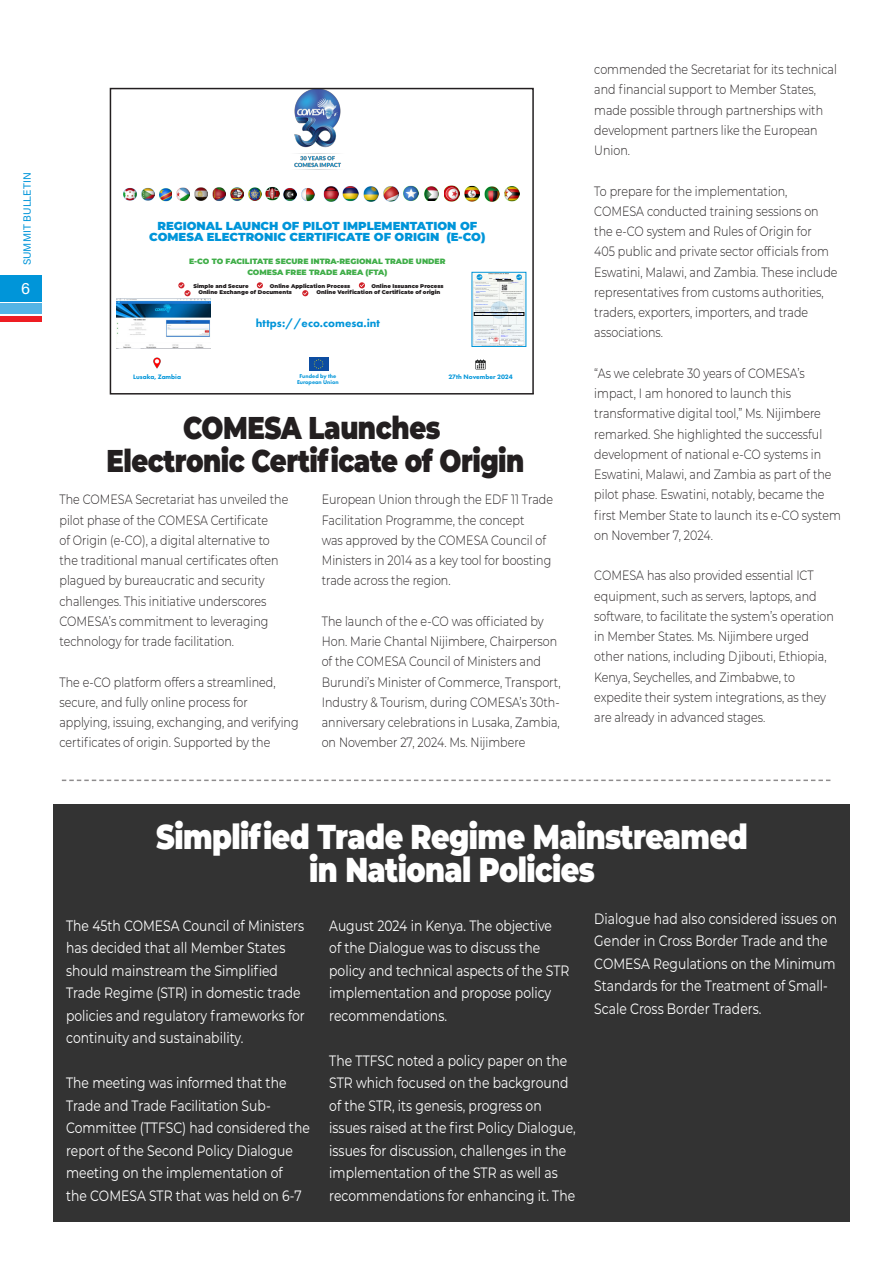
<style>
.page{position:relative;width:893px;height:1263px;background:#fff}
.page>*{position:absolute;margin:0;border:0;box-sizing:border-box;transform-origin:0 0}
.t1{font:900 34.5px "Montserrat";letter-spacing:-.02em;color:#fff;scale:.82 1}
.t2{font:900 31.5px "Montserrat";letter-spacing:-.02em;color:#231f20;scale:.82 1}
.t3{font:16.5px "Acumin Variable Concept";color:#fff}
.t4{font:15px/22.5px "Montserrat";color:#fff;scale:.82 1}
.t5{font:300 13.5px/20.2px "Montserrat";color:#231f20;scale:.82 1}
.t6{font:800 11.7px "Futura PT";color:#0095d9}
.t7{font:900 11.55px/11.2px "Montserrat";color:#0095d9;text-align:center}
.t8{font:10.5px "Acumin Variable Concept";letter-spacing:.005em;color:#0095d9}
.t9{font:900 7.65px/11.2px "Montserrat";color:#40ae49;text-align:center}
.t10{font:800 6.6px "Futura PT";color:#0095d9}
.t11{font:800 5.7px/6.6px "Futura PT";color:#0095d9;text-align:center}
.t12{font:900 5.4px "Montserrat";color:#231f20}
</style>
<div class="page">
<div style="left:0;top:275px;width:42px;height:26px;background:#0095d9"></div>
<div style="left:0;top:304px;width:42px;height:10px;background:#54b4e5"></div>
<div style="left:0;top:316px;width:42px;height:5px;background:#ee1d23"></div>
<div style="left:53px;top:804px;width:796px;height:417px;background:#333"></div>
<svg style="left:62px;top:779px;width:768px;height:2px"></svg>
<svg style="left:257px;top:282px;width:6px;height:6px"></svg>
<svg style="left:359px;top:282px;width:6px;height:6px"></svg>
<svg style="left:302px;top:290px;width:6px;height:6px"></svg>
<svg style="left:178px;top:282px;width:13px;height:14px"></svg>
<img style="left:474px;top:274px;width:50px;height:71px">
<svg style="left:496px;top:279px;width:17px;height:11px"></svg>
<div style="left:474px;top:312px;width:50px;height:3px;border:1px solid #000"></div>
<svg style="left:488px;top:338px;width:10px;height:3px"></svg>
<svg style="left:504px;top:340px;width:14px;height:4px"></svg>
<div style="left:472px;top:272px;width:54px;height:75px;border:1px solid #0095d9"></div>
<img style="left:294px;top:91px;width:47px;height:79px">
<img style="left:153px;top:357px;width:8px;height:12px">
<img style="left:475px;top:359px;width:11px;height:11px">
<svg style="left:328px;top:357px;width:1px;height:14px"></svg>
<div style="left:309px;top:357px;width:19px;height:14px;background:#0d4da1"></div>
<svg style="left:314px;top:359px;width:10px;height:10px"></svg>
<img style="left:323px;top:186px;width:15px;height:16px">
<img style="left:343px;top:186px;width:15px;height:16px">
<img style="left:363px;top:186px;width:16px;height:16px">
<img style="left:384px;top:186px;width:15px;height:16px">
<img style="left:404px;top:186px;width:15px;height:15px">
<img style="left:424px;top:186px;width:15px;height:15px">
<img style="left:444px;top:185px;width:15px;height:17px">
<img style="left:464px;top:185px;width:15px;height:17px">
<img style="left:484px;top:186px;width:16px;height:16px">
<img style="left:505px;top:186px;width:15px;height:16px">
<img style="left:124px;top:188px;width:13px;height:13px">
<img style="left:141px;top:187px;width:13px;height:14px">
<img style="left:177px;top:187px;width:13px;height:14px">
<img style="left:195px;top:187px;width:13px;height:14px">
<img style="left:212px;top:187px;width:13px;height:14px">
<img style="left:231px;top:187px;width:12px;height:14px">
<svg style="left:248px;top:187px;width:13px;height:13px"></svg>
<img style="left:266px;top:187px;width:13px;height:14px">
<img style="left:284px;top:188px;width:13px;height:13px">
<img style="left:302px;top:188px;width:13px;height:13px">
<img style="left:159px;top:188px;width:13px;height:13px">
<img style="left:116px;top:299px;width:95px;height:49px">
<div style="left:110px;top:88px;width:424px;height:307px;border:2px solid #231f20"></div>
<p class="t8" style="left:20px;top:265px;width:94px;rotate:-90deg">SUMMIT BULLETIN</p>
<p class="t3" style="left:21px;top:277px;width:11px">6</p>
<p class="t7" style="left:149px;top:220px;width:338px">REGIONAL LAUNCH OF PILOT IMPLEMENTATION OF<br>COMESA ELECTRONIC CERTIFICATE OF ORIGIN (E-CO)</p>
<p class="t9" style="left:189px;top:255px;width:258px">E-CO TO FACILITATE SECURE INTRA-REGIONAL TRADE UNDER<br>COMESA FREE TRADE AREA (FTA)</p>
<p class="t12" style="left:194px;top:282px;width:57px">Simple and Secure</p>
<p class="t12" style="left:270px;top:282px;width:82px">Online Application Process</p>
<p class="t12" style="left:371px;top:282px;width:74px">Online Issuance Process</p>
<p class="t12" style="left:198px;top:288px;width:95px">Online Exchange of Documents</p>
<p class="t12" style="left:316px;top:288px;width:125px">Online Verification of Certificate of origin</p>
<p class="t6" style="left:256px;top:316px;width:126px">https://eco.comesa.int</p>
<p class="t10" style="left:133px;top:372px;width:49px">Lusaka, Zambia</p>
<p class="t11" style="left:297px;top:372px;width:43px">Funded by the<br>European Union</p>
<p class="t10" style="left:448px;top:372px;width:66px">27th November 2024</p>
<p class="t2" style="left:183px;top:404px;width:315px">COMESA Launches</p>
<p class="t2" style="left:106px;top:437px;width:511px">Electronic Certificate of Origin</p>
<p class="t5" style="left:60px;top:489px;width:281px">The COMESA Secretariat has unveiled the pilot phase of the COMESA Certificate<br>of Origin (e-CO), a digital alternative to the traditional manual certificates often plagued by bureaucratic and security challenges. This initiative underscores COMESA’s commitment to leveraging technology for trade facilitation.</p>
<p class="t5" style="left:60px;top:671px;width:293px">The e-CO platform offers a streamlined, secure, and fully online process for applying, issuing, exchanging, and verifying certificates of origin. Supported by the</p>
<p class="t5" style="left:322px;top:489px;width:284px">European Union through the EDF 11 Trade Facilitation Programme, the concept<br>was approved by the COMESA Council of Ministers in 2014 as a key tool for boosting trade across the region.</p>
<p class="t5" style="left:322px;top:610px;width:293px">The launch of the e-CO was officiated by Hon. Marie Chantal Nijimbere, Chairperson of the COMESA Council of Ministers and Burundi’s Minister of Commerce, Transport, Industry &amp; Tourism, during COMESA’s 30th&shy;anniversary celebrations in Lusaka, Zambia, on November 27, 2024. Ms. Nijimbere</p>
<p class="t5" style="left:594px;top:59px;width:297px">commended the Secretariat for its technical and financial support to Member States, made possible through partnerships with development partners like the European Union.</p>
<p class="t5" style="left:594px;top:180px;width:298px">To prepare for the implementation, COMESA conducted training sessions on the e-CO system and Rules of Origin for<br>405 public and private sector officials from Eswatini, Malawi, and Zambia. These include representatives from customs authorities, traders, exporters, importers, and trade associations.</p>
<p class="t5" style="left:594px;top:362px;width:302px">“As we celebrate 30 years of COMESA’s impact, I am honored to launch this transformative digital tool,” Ms. Nijimbere remarked. She highlighted the successful development of national e-CO systems in Eswatini, Malawi, and Zambia as part of the pilot phase. Eswatini, notably, became the first Member State to launch its e-CO system on November 7, 2024.</p>
<p class="t5" style="left:594px;top:565px;width:294px">COMESA has also provided essential ICT equipment, such as servers, laptops, and software, to facilitate the system’s operation in Member States. Ms. Nijimbere urged other nations, including Djibouti, Ethiopia, Kenya, Seychelles, and Zimbabwe, to expedite their system integrations, as they are already in advanced stages.</p>
<p class="t1" style="left:156px;top:811px;width:723px">Simplified Trade Regime Mainstreamed</p>
<p class="t1" style="left:309px;top:844px;width:350px">in National Policies</p>
<p class="t4" style="left:66px;top:914px;width:293px">The 45th COMESA Council of Ministers has decided that all Member States should mainstream the Simplified Trade Regime (STR) in domestic trade policies and regulatory frameworks for continuity and sustainability.</p>
<p class="t4" style="left:66px;top:1071px;width:299px">The meeting was informed that the Trade and Trade Facilitation Sub-Committee (TTFSC) had considered the report of the Second Policy Dialogue meeting on the implementation of<br>the COMESA STR that was held on 6-7</p>
<p class="t4" style="left:329px;top:914px;width:294px">August 2024 in Kenya. The objective<br>of the Dialogue was to discuss the policy and technical aspects of the STR implementation and propose policy recommendations.</p>
<p class="t4" style="left:329px;top:1049px;width:302px">The TTFSC noted a policy paper on the STR which focused on the background of the STR, its genesis, progress on issues raised at the first Policy Dialogue, issues for discussion, challenges in the implementation of the STR as well as recommendations for enhancing it. The</p>
<p class="t4" style="left:594px;top:907px;width:298px">Dialogue had also considered issues on Gender in Cross Border Trade and the COMESA Regulations on the Minimum Standards for the Treatment of Small-Scale Cross Border Traders.</p>
</div>
